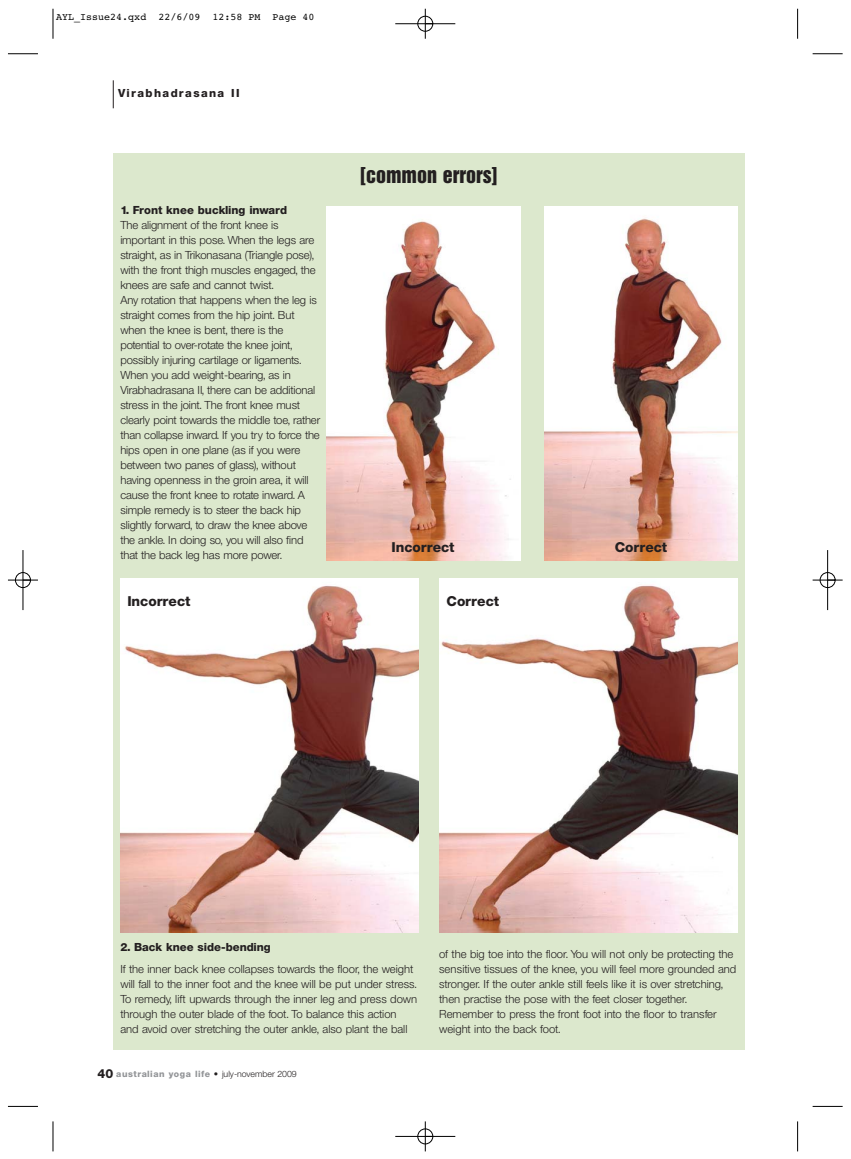
<style>
.page{position:relative;width:851px;height:1159px;background:#fff}
.page>*{position:absolute;margin:0;border:0;box-sizing:border-box;transform-origin:0 0}
.t1{font:20px "Helvetica Inserat";color:#231f20}
.t2{font:800 13.75px "Helvetica Neue";color:#231f20}
.t3{font:300 11.25px/15px "Helvetica Neue";letter-spacing:-.01em;color:#231f20}
.t4{font:800 11.25px "Helvetica Neue";color:#231f20}
.t5{font:800 11.25px "Helvetica Neue";letter-spacing:.125em;color:#231f20}
.t6{font:10px "Courier";color:#000}
.t7{font:800 8.75px "Helvetica Neue";letter-spacing:.065em;color:#939598}
.s1{font-size:12.5px;color:#231f20}
.s2{font-weight:300;color:#231f20}
</style>
<div class="page">
<div style="left:113px;top:153px;width:631px;height:896px;background:#dce8cd"></div>
<svg style="left:113px;top:80px;width:1px;height:28px"></svg>
<img style="left:326px;top:206px;width:194px;height:354px">
<img style="left:544px;top:206px;width:193px;height:354px">
<img style="left:120px;top:578px;width:298px;height:354px">
<img style="left:439px;top:578px;width:298px;height:354px">
<hr style="left:53px;top:9px;width:1px;height:30px;background:#000">
<hr style="left:8px;top:54px;width:30px;height:1px;background:#000">
<hr style="left:797px;top:9px;width:1px;height:30px;background:#000">
<hr style="left:812px;top:54px;width:30px;height:1px;background:#000">
<hr style="left:53px;top:1121px;width:1px;height:30px;background:#000">
<hr style="left:8px;top:1106px;width:30px;height:1px;background:#000">
<hr style="left:797px;top:1121px;width:1px;height:30px;background:#000">
<hr style="left:812px;top:1106px;width:30px;height:1px;background:#000">
<div style="left:417px;top:16px;width:16px;height:16px;border:1px solid #fff;border-radius:50%"></div>
<hr style="left:395px;top:24px;width:60px;height:1px;background:#000">
<hr style="left:395px;top:1136px;width:60px;height:1px;background:#000">
<hr style="left:23px;top:550px;width:1px;height:60px;background:#000">
<hr style="left:827px;top:550px;width:1px;height:60px;background:#000">
<hr style="left:425px;top:9px;width:1px;height:30px;background:#000">
<hr style="left:425px;top:1121px;width:1px;height:30px;background:#000">
<hr style="left:8px;top:580px;width:30px;height:1px;background:#000">
<hr style="left:812px;top:580px;width:30px;height:1px;background:#000">
<div style="left:417px;top:16px;width:16px;height:15px;border:1px solid #000;border-radius:50%"></div>
<div style="left:417px;top:1128px;width:16px;height:16px;border:1px solid #000;border-radius:50%"></div>
<div style="left:15px;top:572px;width:16px;height:16px;border:1px solid #000;border-radius:50%"></div>
<div style="left:819px;top:572px;width:16px;height:16px;border:1px solid #000;border-radius:50%"></div>
<p class="t6" style="left:56px;top:14px;width:259px">AYL_Issue24.qxd 22/6/09 12:58 PM Page 40</p>
<p class="t5" style="left:118px;top:89px;width:123px">Virabhadrasana II</p>
<p class="t4" style="left:120px;top:206px;width:168px">1. Front knee buckling inward</p>
<p class="t3" style="left:120px;top:219px;width:201px">The alignment of the front knee is important in this pose. When the legs are straight, as in Trikonasana (Triangle pose), with the front thigh muscles engaged, the knees are safe and cannot twist.<br>Any rotation that happens when the leg is straight comes from the hip joint. But when the knee is bent, there is the potential to over-rotate the knee joint, possibly injuring cartilage or ligaments.<br>When you add weight-bearing, as in Virabhadrasana II, there can be additional stress in the joint. The front knee must clearly point towards the middle toe, rather than collapse inward. If you try to force the hips open in one plane (as if you were between two panes of glass), without having openness in the groin area, it will cause the front knee to rotate inward. A simple remedy is to steer the back hip slightly forward, to draw the knee above the ankle. In doing so, you will also find that the back leg has more power.</p>
<h1 class="t1" style="left:359px;top:167px;width:140px">[COMMON ERRORS]</h1>
<p class="t2" style="left:391px;top:542px;width:65px">Incorrect</p>
<p class="t2" style="left:614px;top:542px;width:54px">Correct</p>
<p class="t2" style="left:127px;top:596px;width:65px">Incorrect</p>
<p class="t2" style="left:446px;top:596px;width:54px">Correct</p>
<p class="t4" style="left:120px;top:943px;width:152px">2. Back knee side-bending</p>
<p class="t3" style="left:120px;top:962px;width:298px">If the inner back knee collapses towards the floor, the weight will fall to the inner foot and the knee will be put under stress.<br>To remedy, lift upwards through the inner leg and press down through the outer blade of the foot. To balance this action and avoid over stretching the outer ankle, also plant the ball</p>
<p class="t7" style="left:97px;top:1071px;width:201px"><span class="s1">40</span> australian yoga life <span class="s2">• july-november 2009</span></p>
<p class="t3" style="left:439px;top:948px;width:298px">of the big toe into the floor. You will not only be protecting the sensitive tissues of the knee, you will feel more grounded and stronger. If the outer ankle still feels like it is over stretching, then practise the pose with the feet closer together.<br>Remember to press the front foot into the floor to transfer weight into the back foot.</p>
</div>
